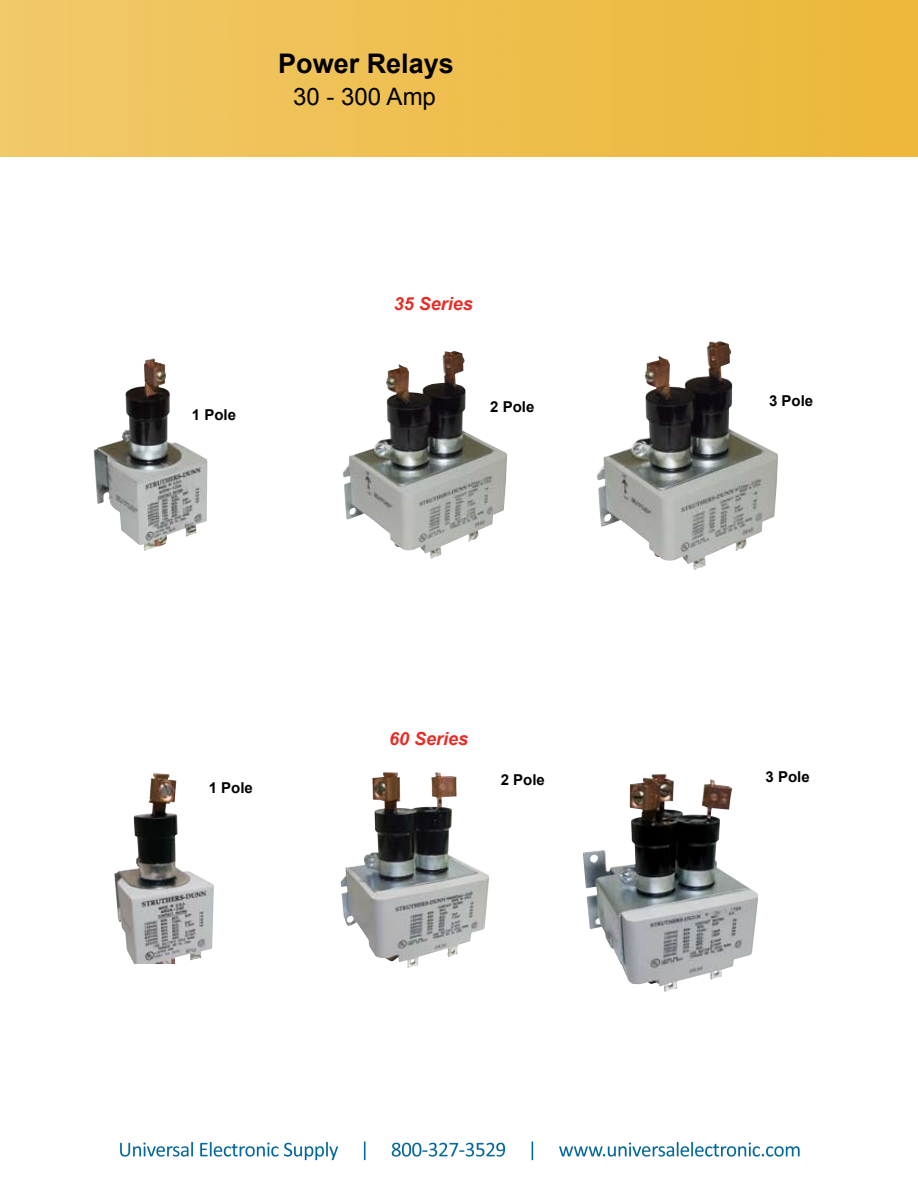
<style>
.page{position:relative;width:918px;height:1188px;background:#fff}
.page>*{position:absolute;margin:0;border:0;box-sizing:border-box;transform-origin:0 0}
.t1{font:700 27px "Arial";color:#000}
.t2{font:24px "Arial";color:#000}
.t3{font:italic 700 18px "Arial";color:#e92b25}
.t4{font:700 15px "Arial";color:#000}
</style>
<div class="page">
<img style="left:0;top:0;width:918px;height:156px">
<img style="left:94px;top:358px;width:113px;height:193px">
<img style="left:597px;top:341px;width:181px;height:229px">
<img style="left:343px;top:351px;width:164px;height:208px">
<img style="left:341px;top:772px;width:148px;height:196px">
<img style="left:114px;top:773px;width:100px;height:190px">
<img style="left:583px;top:774px;width:175px;height:218px">
<img style="left:120px;top:1141px;width:680px;height:20px">
<h1 class="t1" style="left:278px;top:46px;width:177px">Power Relays</h1>
<h2 class="t2" style="left:293px;top:81px;width:144px">30 - 300 Amp</h2>
<p class="t4" style="left:192px;top:405px;width:46px">1 Pole</p>
<p class="t3" style="left:394px;top:292px;width:81px">35 Series</p>
<p class="t4" style="left:490px;top:397px;width:46px">2 Pole</p>
<p class="t4" style="left:769px;top:391px;width:46px">3 Pole</p>
<p class="t4" style="left:209px;top:778px;width:46px">1 Pole</p>
<p class="t3" style="left:389px;top:727px;width:81px">60 Series</p>
<p class="t4" style="left:501px;top:770px;width:46px">2 Pole</p>
<p class="t4" style="left:766px;top:766px;width:46px">3 Pole</p>
</div>
